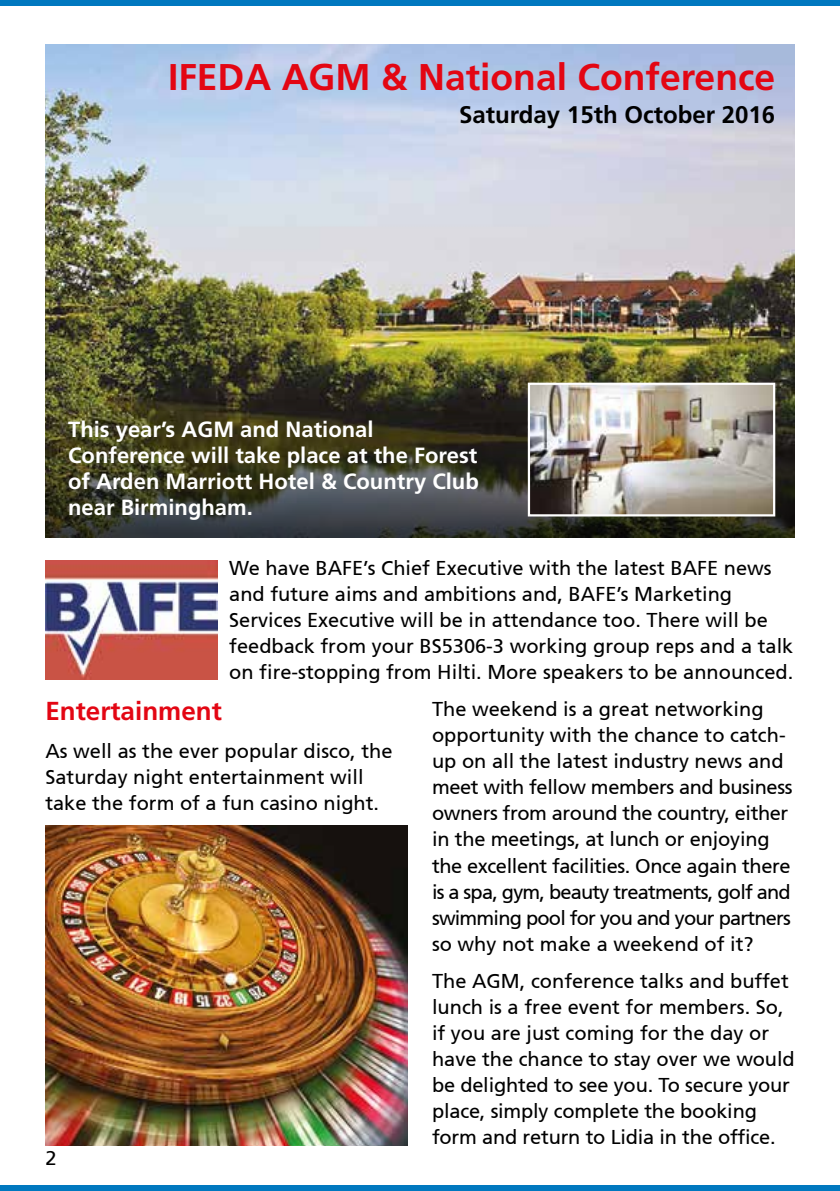
<style>
.page{position:relative;width:840px;height:1191px;background:#fff}
.page>*{position:absolute;margin:0;border:0;box-sizing:border-box;transform-origin:0 0}
.t1{font:700 37.2px "Frutiger";color:#e30613}
.t2{font:700 26px "Frutiger";color:#e30613}
.t3{font:700 24px "Frutiger";color:#000}
.t4{font:700 22px/26px "Frutiger";color:#fff}
.t5{font:20px/26px "Frutiger 55 Roman";color:#000}
.t6{font:20px/26px "Frutiger 55 Roman";letter-spacing:-.02em;color:#000}
</style>
<div class="page">
<div style="left:0;top:0;width:839px;height:6px;background:#0078bf"></div>
<div style="left:0;top:1185px;width:839px;height:6px;background:#0078bf"></div>
<img style="left:45px;top:825px;width:363px;height:320px">
<img style="left:45px;top:45px;width:749px;height:492px">
<img style="left:530px;top:386px;width:241px;height:127px">
<div style="left:527px;top:383px;width:247px;height:133px;border:2px solid #fff"></div>
<img style="left:45px;top:560px;width:173px;height:119px">
<h1 class="t1" style="left:168px;top:55px;width:608px">IFEDA AGM &amp; National Conference</h1>
<p class="t3" style="left:459px;top:101px;width:317px">Saturday 15th October 2016</p>
<p class="t4" style="left:68px;top:416px;width:412px">This year’s AGM and National<br>Conference will take place at the Forest of Arden Marriott Hotel &amp; Country Club near Birmingham.</p>
<p class="t5" style="left:229px;top:555px;width:565px">We have BAFE’s Chief Executive with the latest BAFE news and future aims and ambitions and, BAFE’s Marketing Services Executive will be in attendance too. There will be feedback from your BS5306-3 working group reps and a talk on fire-stopping from Hilti. More speakers to be announced.</p>
<h2 class="t2" style="left:45px;top:696px;width:178px">Entertainment</h2>
<p class="t5" style="left:45px;top:738px;width:348px">As well as the ever popular disco, the<br>Saturday night entertainment will take the form of a fun casino night.</p>
<p class="t5" style="left:45px;top:1145px;width:13px">2</p>
<p class="t6" style="left:432px;top:696px;width:362px">The weekend is a great networking opportunity with the chance to catch&shy;up on all the latest industry news and meet with fellow members and business owners from around the country, either in the meetings, at lunch or enjoying the excellent facilities. Once again there is a spa, gym, beauty treatments, golf and swimming pool for you and your partners so why not make a weekend of it?</p>
<p class="t5" style="left:432px;top:968px;width:364px">The AGM, conference talks and buffet lunch is a free event for members. So, if you are just coming for the day or have the chance to stay over we would be delighted to see you. To secure your place, simply complete the booking form and return to Lidia in the office.</p>
</div>
